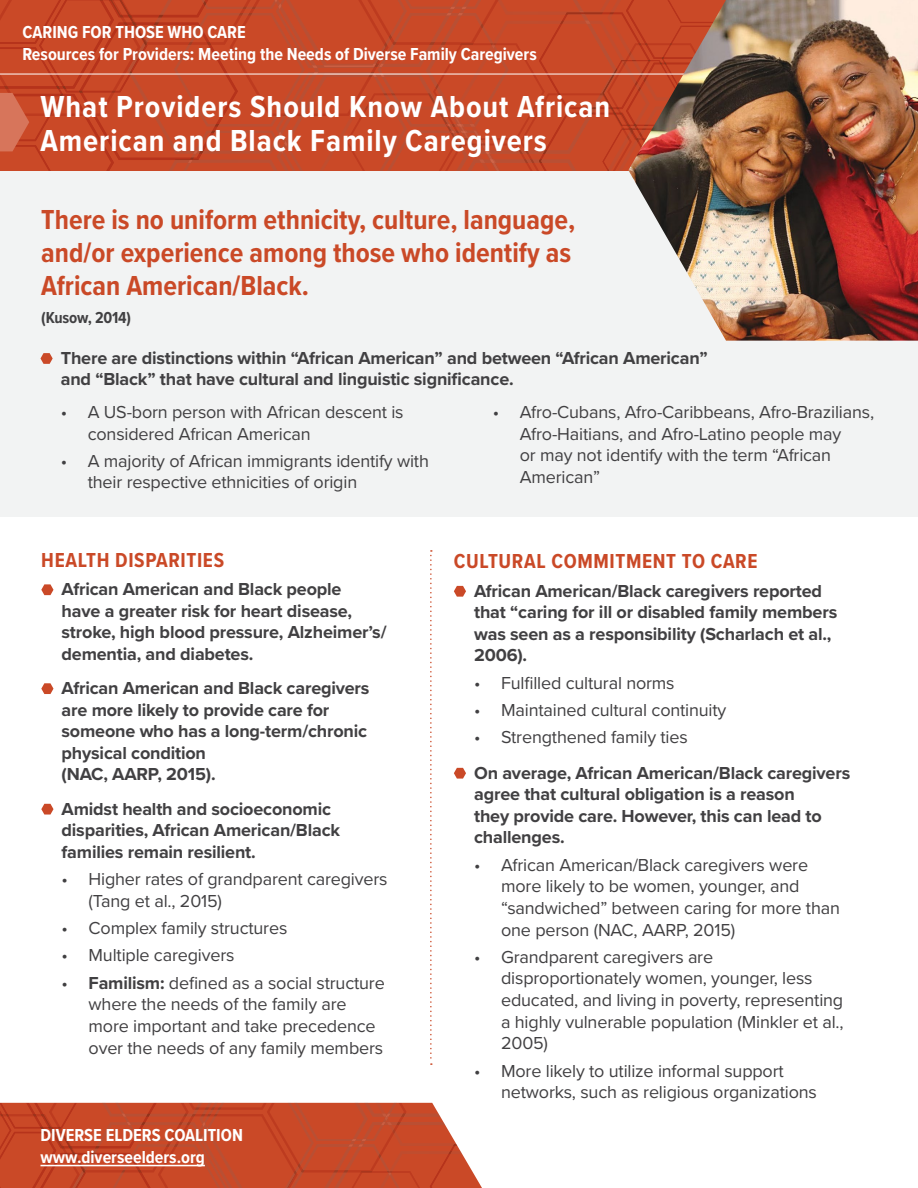
<style>
.page{position:relative;width:918px;height:1188px;background:#fff}
.page>*{position:absolute;margin:0;border:0;box-sizing:border-box;transform-origin:0 0}
.t1{font:700 31.5px/34.5px "Proxima Nova Cond";letter-spacing:.03em;color:#fff}
.t2{font:700 28.5px/33px "Proxima Nova Cond";color:#ca4927}
.t3{font:700 21px "Proxima Nova Cond";letter-spacing:.03em;color:#ca4927}
.t4{font:18px/21.6px "Proxima Nova";letter-spacing:-.01em;color:#414042}
.t5{font:700 18px/21.6px "Proxima Nova";letter-spacing:-.01em;color:#414042}
.t6{font:700 18px/21.6px "Proxima Nova Cond";color:#fff}
.t7{font:700 16.5px "Proxima Nova Cond";letter-spacing:-.01em;color:#414042}
.s1{font-weight:700}
</style>
<div class="page">
<div style="left:0;top:170px;width:918px;height:347px;background:#f2f3f3"></div>
<svg style="left:0;top:0;width:628px;height:170px;background:#c74928"></svg>
<svg style="left:41px;top:353px;width:12px;height:11px"></svg>
<svg style="left:41px;top:584px;width:13px;height:11px"></svg>
<svg style="left:41px;top:683px;width:13px;height:11px"></svg>
<svg style="left:41px;top:804px;width:13px;height:11px"></svg>
<hr style="left:0;top:74px;width:716px;height:1px;background:#fff">
<img style="left:628px;top:0;width:290px;height:341px">
<svg style="left:454px;top:586px;width:12px;height:11px"></svg>
<svg style="left:454px;top:768px;width:12px;height:11px"></svg>
<svg style="left:430px;top:550px;width:2px;height:515px"></svg>
<svg style="left:0;top:1103px;width:482px;height:85px;background:#c95132"></svg>
<hr style="left:40px;top:1165px;width:165px;height:1px;background:#fff">
<p class="t6" style="left:22px;top:21px;width:516px">CARING FOR THOSE WHO CARE<br>Resources for Providers: Meeting the Needs of Diverse Family Caregivers</p>
<h1 class="t1" style="left:40px;top:88px;width:571px">What Providers Should Know About African<br>American and Black Family Caregivers</h1>
<h2 class="t2" style="left:41px;top:202px;width:535px">There is no uniform ethnicity, culture, language, and/or experience among those who identify as<br>African American/Black.</h2>
<p class="t7" style="left:41px;top:305px;width:91px">(Kusow, 2014)</p>
<p class="t5" style="left:61px;top:347px;width:648px">There are distinctions within “African American” and between “African American” and “Black” that have cultural and linguistic significance.</p>
<p class="t4" style="left:88px;top:400px;width:317px;text-indent:-27px">• A US-born person with African descent is considered African American</p>
<p class="t4" style="left:88px;top:449px;width:343px;text-indent:-27px">• A majority of African immigrants identify with their respective ethnicities of origin</p>
<p class="t3" style="left:41px;top:544px;width:184px">HEALTH DISPARITIES</p>
<p class="t5" style="left:62px;top:578px;width:327px">African American and Black people<br>have a greater risk for heart disease, stroke, high blood pressure, Alzheimer’s/ dementia, and diabetes.</p>
<p class="t5" style="left:62px;top:677px;width:309px">African American and Black caregivers are more likely to provide care for someone who has a long-term/chronic physical condition<br>(NAC, AARP, 2015).</p>
<p class="t5" style="left:62px;top:797px;width:280px">Amidst health and socioeconomic disparities, African American/Black families remain resilient.</p>
<p class="t4" style="left:89px;top:867px;width:300px;text-indent:-27px">• Higher rates of grandparent caregivers (Tang et al., 2015)</p>
<p class="t4" style="left:62px;top:916px;width:227px">• Complex family structures</p>
<p class="t4" style="left:62px;top:944px;width:174px">• Multiple caregivers</p>
<p class="t4" style="left:89px;top:971px;width:298px;text-indent:-27px">• <span class="s1">Familism:</span> defined as a social structure where the needs of the family are more important and take precedence over the needs of any family members</p>
<p class="t6" style="left:40px;top:1124px;width:204px">DIVERSE ELDERS COALITION www.diverseelders.org</p>
<p class="t4" style="left:520px;top:400px;width:356px;text-indent:-27px">• Afro-Cubans, Afro-Caribbeans, Afro-Brazilians, Afro-Haitians, and Afro-Latino people may<br>or may not identify with the term “African American”</p>
<p class="t3" style="left:454px;top:546px;width:305px">CULTURAL COMMITMENT TO CARE</p>
<p class="t5" style="left:474px;top:579px;width:365px">African American/Black caregivers reported that “caring for ill or disabled family members was seen as a responsibility (Scharlach et al., 2006).</p>
<p class="t4" style="left:474px;top:671px;width:202px">• Fulfilled cultural norms</p>
<p class="t4" style="left:474px;top:699px;width:254px">• Maintained cultural continuity</p>
<p class="t4" style="left:474px;top:726px;width:215px">• Strengthened family ties</p>
<p class="t5" style="left:474px;top:761px;width:378px">On average, African American/Black caregivers agree that cultural obligation is a reason<br>they provide care. However, this can lead to challenges.</p>
<p class="t4" style="left:501px;top:853px;width:340px;text-indent:-27px">• African American/Black caregivers were more likely to be women, younger, and “sandwiched” between caring for more than one person (NAC, AARP, 2015)</p>
<p class="t4" style="left:501px;top:945px;width:344px;text-indent:-27px">• Grandparent caregivers are disproportionately women, younger, less educated, and living in poverty, representing a highly vulnerable population (Minkler et al., 2005)</p>
<p class="t4" style="left:501px;top:1059px;width:317px;text-indent:-27px">• More likely to utilize informal support networks, such as religious organizations</p>
</div>
